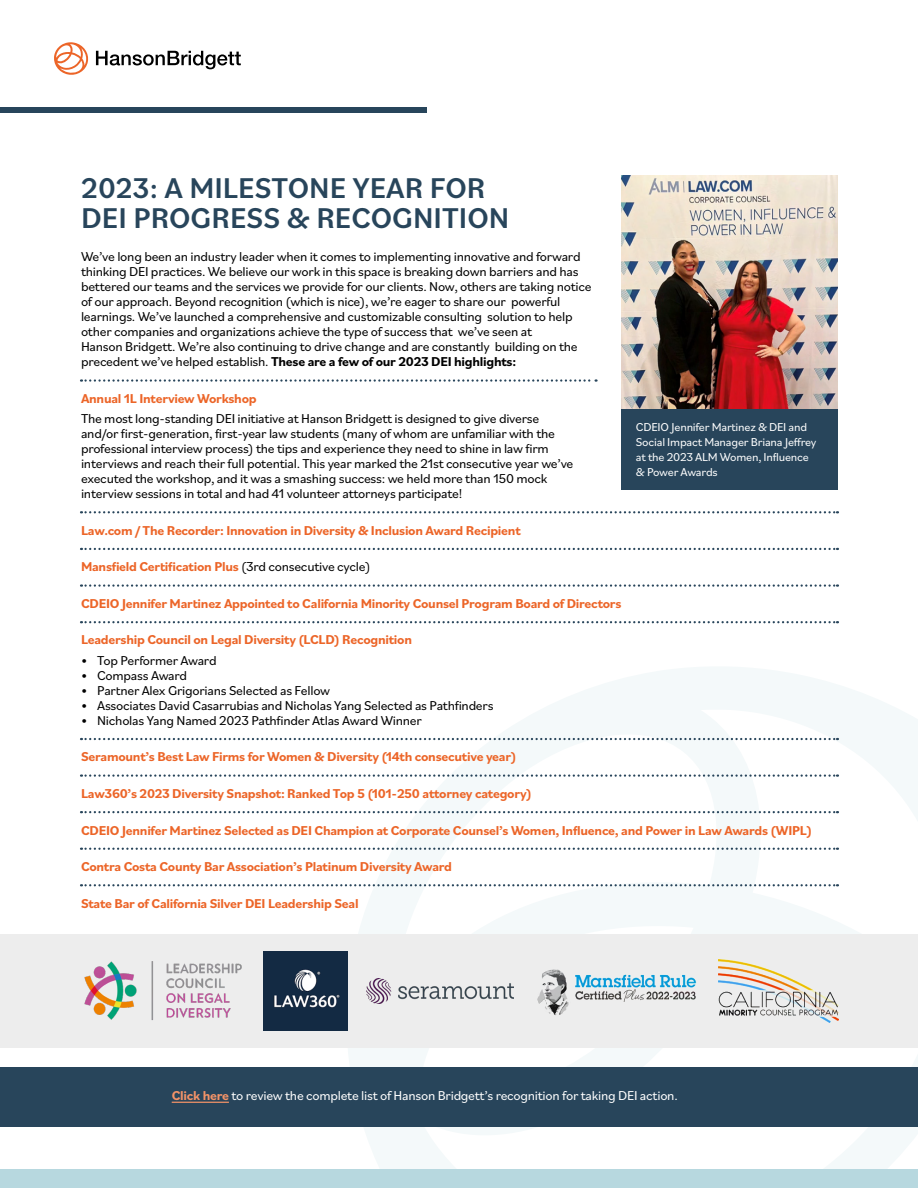
<style>
.page{position:relative;width:918px;height:1188px;background:#fff}
.page>*{position:absolute;margin:0;border:0;box-sizing:border-box;transform-origin:0 0}
.t1{font:500 30px/30px "Bilo";color:#28455b}
.t2{font:13.5px/15px "Bilo";letter-spacing:-.02em;color:#000}
.t3{font:700 13.5px "Bilo";letter-spacing:-.02em;color:#ec6528}
.t4{font:13.5px "Bilo";letter-spacing:-.02em;color:#fff}
.t5{font:12px/15px "Bilo";letter-spacing:-.02em;color:#fff}
.s1{font-weight:700}
.s2{font-weight:400;color:#000}
.s3{font-size:16.5px}
.s4{font-weight:700;color:#f39368}
</style>
<div class="page">
<svg style="left:96px;top:51px;width:145px;height:18px"></svg>
<svg style="left:54px;top:42px;width:35px;height:33px"></svg>
<div style="left:0;top:1169px;width:918px;height:19px;background:#b7d8df"></div>
<div style="left:0;top:107px;width:427px;height:5px;background:#28455b"></div>
<svg style="left:314px;top:667px;width:604px;height:502px"></svg>
<img style="left:621px;top:176px;width:216px;height:234px">
<svg style="left:81px;top:379px;width:516px;height:3px"></svg>
<svg style="left:81px;top:511px;width:757px;height:2px"></svg>
<svg style="left:81px;top:548px;width:757px;height:2px"></svg>
<svg style="left:81px;top:584px;width:757px;height:3px"></svg>
<svg style="left:81px;top:621px;width:757px;height:2px"></svg>
<svg style="left:81px;top:884px;width:757px;height:2px"></svg>
<svg style="left:81px;top:811px;width:757px;height:2px"></svg>
<svg style="left:81px;top:738px;width:757px;height:2px"></svg>
<svg style="left:81px;top:774px;width:757px;height:3px"></svg>
<svg style="left:81px;top:848px;width:757px;height:2px"></svg>
<div style="left:621px;top:410px;width:216px;height:80px;background:#28455b"></div>
<div style="left:0;top:934px;width:918px;height:114px;background:#ededed"></div>
<div style="left:0;top:1068px;width:918px;height:59px;background:#28455b"></div>
<img style="left:264px;top:952px;width:84px;height:79px">
<img style="left:84px;top:961px;width:158px;height:60px">
<img style="left:366px;top:979px;width:148px;height:25px">
<img style="left:537px;top:969px;width:160px;height:47px">
<img style="left:718px;top:960px;width:120px;height:63px">
<hr style="left:172px;top:1102px;width:57px;height:1px;background:#f39368">
<h1 class="t1" style="left:81px;top:172px;width:430px">2023: A MILESTONE YEAR FOR<br>DEI PROGRESS &amp; RECOGNITION</h1>
<p class="t2" style="left:81px;top:248px;width:512px">We’ve long been an industry leader when it comes to implementing innovative and forward thinking DEI practices. We believe our work in this space is breaking down barriers and has bettered our teams and the services we provide for our clients. Now, others are taking notice of our approach. Beyond recognition (which is nice), we’re eager to share our powerful learnings. We’ve launched a comprehensive and customizable consulting solution to help other companies and organizations achieve the type of success that we’ve seen at<br>Hanson Bridgett. We’re also continuing to drive change and are constantly building on the precedent we’ve helped establish. <span class="s1">These are a few of our 2023 DEI highlights:</span></p>
<p class="t3" style="left:81px;top:389px;width:177px">Annual 1L Interview Workshop</p>
<p class="t2" style="left:81px;top:410px;width:494px">The most long-standing DEI initiative at Hanson Bridgett is designed to give diverse and/or first-generation, first-year law students (many of whom are unfamiliar with the professional interview process) the tips and experience they need to shine in law firm interviews and reach their full potential. This year marked the 21st consecutive year we’ve executed the workshop, and it was a smashing success: we held more than 150 mock interview sessions in total and had 41 volunteer attorneys participate!</p>
<p class="t3" style="left:81px;top:521px;width:441px">Law.com / The Recorder: Innovation in Diversity &amp; Inclusion Award Recipient</p>
<p class="t3" style="left:81px;top:557px;width:291px">Mansfield Certification Plus <span class="s2">(3rd consecutive cycle)</span></p>
<p class="t3" style="left:81px;top:594px;width:542px">CDEIO Jennifer Martinez Appointed to California Minority Counsel Program Board of Directors</p>
<p class="t3" style="left:81px;top:631px;width:333px">Leadership Council on Legal Diversity (LCLD) Recognition</p>
<p class="t2" style="left:81px;top:652px;width:137px"><span class="s3">•</span> Top Performer Award</p>
<p class="t2" style="left:81px;top:667px;width:108px"><span class="s3">•</span> Compass Award</p>
<p class="t2" style="left:81px;top:682px;width:251px"><span class="s3">•</span> Partner Alex Grigorians Selected as Fellow</p>
<p class="t2" style="left:81px;top:697px;width:414px"><span class="s3">•</span> Associates David Casarrubias and Nicholas Yang Selected as Pathfinders</p>
<p class="t2" style="left:81px;top:712px;width:342px"><span class="s3">•</span> Nicholas Yang Named 2023 Pathfinder Atlas Award Winner</p>
<p class="t3" style="left:81px;top:748px;width:437px">Seramount’s Best Law Firms for Women &amp; Diversity (14th consecutive year)</p>
<p class="t3" style="left:81px;top:784px;width:452px">Law360’s 2023 Diversity Snapshot: Ranked Top 5 (101-250 attorney category)</p>
<p class="t3" style="left:81px;top:821px;width:733px">CDEIO Jennifer Martinez Selected as DEI Champion at Corporate Counsel’s Women, Influence, and Power in Law Awards (WIPL)</p>
<p class="t3" style="left:81px;top:857px;width:373px">Contra Costa County Bar Association’s Platinum Diversity Award</p>
<p class="t3" style="left:81px;top:894px;width:279px">State Bar of California Silver DEI Leadership Seal</p>
<p class="t5" style="left:636px;top:419px;width:182px">CDEIO Jennifer Martinez &amp; DEI and<br>Social Impact Manager Briana Jeffrey at the 2023 ALM Women, Influence &amp; Power Awards</p>
<p class="t4" style="left:172px;top:1086px;width:508px"><span class="s4">Click here</span> to review the complete list of Hanson Bridgett’s recognition for taking DEI action.</p>
</div>
